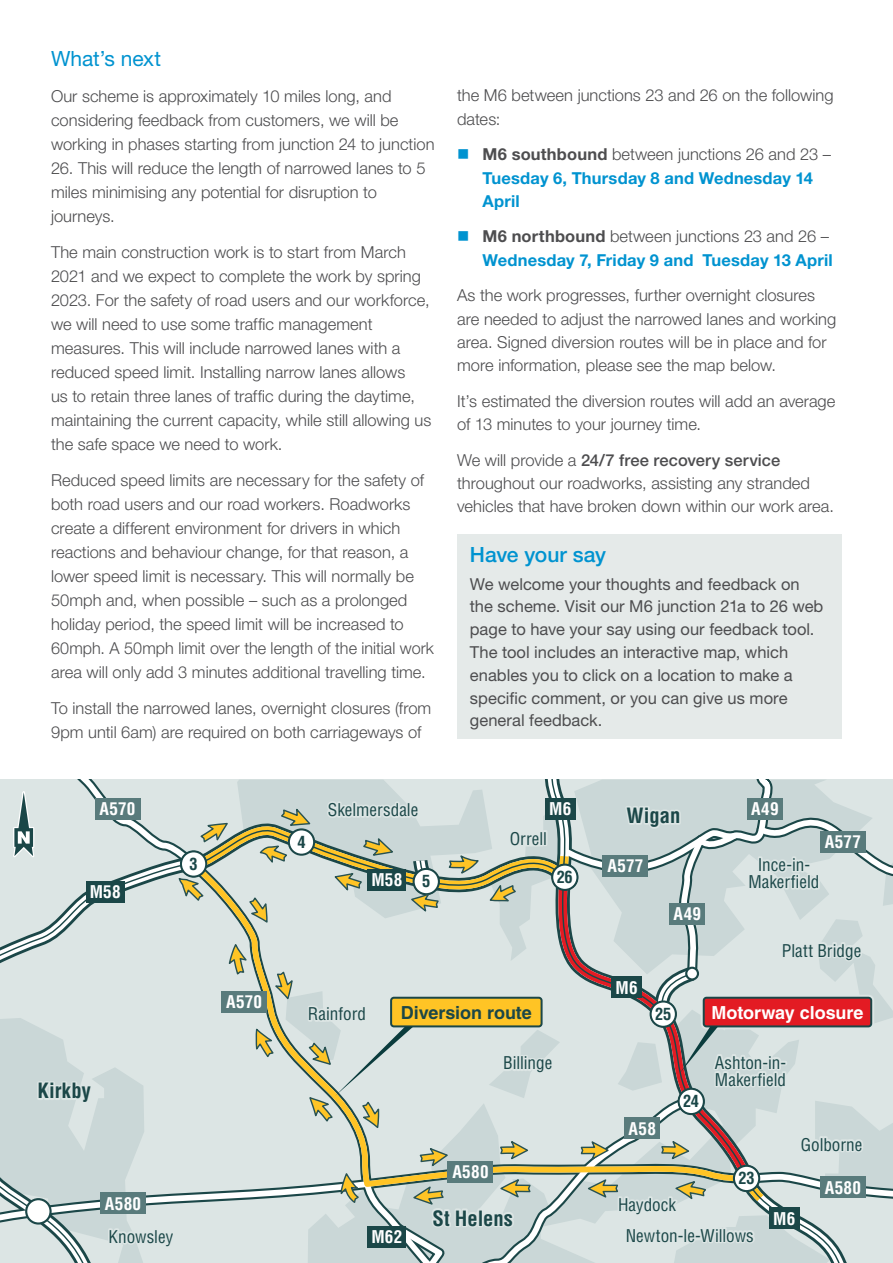
<style>
.page{position:relative;width:893px;height:1263px;background:#fff}
.page>*{position:absolute;margin:0;border:0;box-sizing:border-box;transform-origin:0 0}
.B_Head{font:500 21px "Helvetica Neue LT Pro";letter-spacing:-.01em;color:#0093d0}
.B_Head-2{font:21px "Helvetica Neue LT Pro";letter-spacing:-.005em;color:#0093d0}
.t1{font:700 condensed 20.55px "Helvetica LT Std";color:#1b4748}
.t2{font:700 18px "Helvetica LT Std";letter-spacing:-.005em;color:#fff}
.t3{font:700 18px "Helvetica LT Std";letter-spacing:-.005em;color:#1b4748}
.t4{font:condensed 17.1px/17.1px "Helvetica LT Std";color:#1b4748}
.t5{font:700 condensed 17.1px "Helvetica LT Std";letter-spacing:.02em;color:#fff}
.Body_text{font:300 16.5px/24px "Helvetica Neue LT Pro";color:#4d4d4f}
.Body_text-2{font:16.5px/22.8px "Helvetica Neue LT Pro";color:#4d4d4f}
.First_Level_Bulleted{font:700 16.5px/23.4px "Helvetica Neue LT Pro";letter-spacing:.01em;color:#0093d0}
.t6{font:700 condensed 16.5px "Helvetica LT Std";letter-spacing:-.025em;color:#1b4748}
.s1{color:#4d4d4f}
.s2{font-weight:300;color:#4d4d4f}
.s3{font-weight:500}
</style>
<div class="page">
<div style="left:457px;top:535px;width:385px;height:204px;background:#e5eae9"></div>
<svg style="left:0;top:779px;width:893px;height:484px;background:#cbd2cd"></svg>
<p class="B_Head-2" style="left:51px;top:46px;width:112px">What’s next</p>
<p class="Body_text" style="left:51px;top:84px;width:385px">Our scheme is approximately 10 miles long, and considering feedback from customers, we will be working in phases starting from junction 24 to junction</p>
<p class="Body_text" style="left:51px;top:156px;width:376px">26. This will reduce the length of narrowed lanes to 5 miles minimising any potential for disruption to journeys.</p>
<p class="Body_text" style="left:51px;top:240px;width:382px">The main construction work is to start from March 2021 and we expect to complete the work by spring 2023. For the safety of road users and our workforce, we will need to use some traffic management measures. This will include narrowed lanes with a reduced speed limit. Installing narrow lanes allows<br>us to retain three lanes of traffic during the daytime, maintaining the current capacity, while still allowing us the safe space we need to work.</p>
<p class="Body_text" style="left:51px;top:468px;width:384px">Reduced speed limits are necessary for the safety of both road users and our road workers. Roadworks create a different environment for drivers in which reactions and behaviour change, for that reason, a lower speed limit is necessary. This will normally be 50mph and, when possible – such as a prolonged holiday period, the speed limit will be increased to 60mph. A 50mph limit over the length of the initial work area will only add 3 minutes additional travelling time.</p>
<p class="Body_text" style="left:51px;top:696px;width:382px">To install the narrowed lanes, overnight closures (from<br>9pm until 6am) are required on both carriageways of</p>
<p class="Body_text" style="left:457px;top:84px;width:378px;line-height:23.4px">the M6 between junctions 23 and 26 on the following dates:</p>
<p class="First_Level_Bulleted" style="left:483px;top:142px;width:350px"><span class="s1">M6 southbound</span> <span class="s2">between junctions 26 and 23 –<br></span>Tuesday 6, Thursday 8 and Wednesday 14<br>April</p>
<p class="First_Level_Bulleted" style="left:483px;top:224px;width:352px"><span class="s1">M6 northbound</span> <span class="s2">between junctions 23 and 26 –<br></span>Wednesday 7, Friday 9 and Tuesday 13 April</p>
<p class="Body_text" style="left:457px;top:283px;width:381px;line-height:23.4px">As the work progresses, further overnight closures are needed to adjust the narrowed lanes and working area. Signed diversion routes will be in place and for more information, please see the map below.</p>
<p class="Body_text" style="left:457px;top:389px;width:380px;line-height:23.4px">It’s estimated the diversion routes will add an average of 13 minutes to your journey time.</p>
<p class="Body_text" style="left:457px;top:448px;width:378px;line-height:23.4px">We will provide a <span class="s3">24/7 free recovery service </span>throughout our roadworks, assisting any stranded vehicles that have broken down within our work area.</p>
<p class="B_Head" style="left:470px;top:542px;width:138px">Have your say</p>
<p class="Body_text-2" style="left:470px;top:572px;width:355px">We welcome your thoughts and feedback on the scheme. Visit our M6 junction 21a to 26 web page to have your say using our feedback tool.<br>The tool includes an interactive map, which enables you to click on a location to make a specific comment, or you can give us more general feedback.</p>
<p class="t5" style="left:100px;top:798px;width:37px">A570</p>
<p class="t5" style="left:90px;top:881px;width:32px">M58</p>
<p class="t6" style="left:189px;top:853px;width:10px">3</p>
<p class="t6" style="left:297px;top:831px;width:10px">4</p>
<p class="t4" style="left:328px;top:801px;width:92px">Skelmersdale</p>
<p class="t5" style="left:371px;top:869px;width:32px">M58</p>
<p class="t6" style="left:422px;top:871px;width:10px">5</p>
<p class="t5" style="left:549px;top:798px;width:24px">M6</p>
<p class="t4" style="left:510px;top:830px;width:39px">Orrell</p>
<p class="t6" style="left:557px;top:866px;width:18px">26</p>
<p class="t1" style="left:627px;top:803px;width:55px">Wigan</p>
<p class="t5" style="left:607px;top:855px;width:38px">A577</p>
<p class="t5" style="left:674px;top:903px;width:29px">A49</p>
<p class="t5" style="left:751px;top:798px;width:29px">A49</p>
<p class="t5" style="left:825px;top:831px;width:38px">A577</p>
<p class="t4" style="left:748px;top:856px;width:73px;text-align:center">Ince-in-<br>Makerfield</p>
<p class="t4" style="left:782px;top:942px;width:81px">Platt Bridge</p>
<p class="t1" style="left:37px;top:1078px;width:55px">Kirkby</p>
<p class="t5" style="left:105px;top:1193px;width:38px">A580</p>
<p class="t4" style="left:108px;top:1228px;width:67px">Knowsley</p>
<p class="t5" style="left:226px;top:991px;width:37px">A570</p>
<p class="t4" style="left:308px;top:1005px;width:60px">Rainford</p>
<p class="t5" style="left:615px;top:977px;width:24px">M6</p>
<p class="t3" style="left:401px;top:1002px;width:133px">Diversion route</p>
<p class="t2" style="left:711px;top:1002px;width:154px">Motorway closure</p>
<p class="t6" style="left:655px;top:1003px;width:18px">25</p>
<p class="t4" style="left:503px;top:1054px;width:51px">Billinge</p>
<p class="t5" style="left:452px;top:1161px;width:38px">A580</p>
<p class="t1" style="left:432px;top:1205px;width:82px">St Helens</p>
<p class="t5" style="left:628px;top:1118px;width:29px">A58</p>
<p class="t6" style="left:683px;top:1090px;width:17px">24</p>
<p class="t4" style="left:618px;top:1196px;width:60px">Haydock</p>
<p class="t4" style="left:715px;top:1054px;width:73px">Ashton-in-<br>Makerfield</p>
<p class="t6" style="left:738px;top:1167px;width:18px">23</p>
<p class="t4" style="left:801px;top:1136px;width:63px">Golborne</p>
<p class="t5" style="left:825px;top:1177px;width:38px">A580</p>
<p class="t5" style="left:773px;top:1208px;width:24px">M6</p>
<p class="t5" style="left:371px;top:1226px;width:32px">M62</p>
<p class="t4" style="left:626px;top:1226px;width:130px">Newton-le-Willows</p>
</div>
